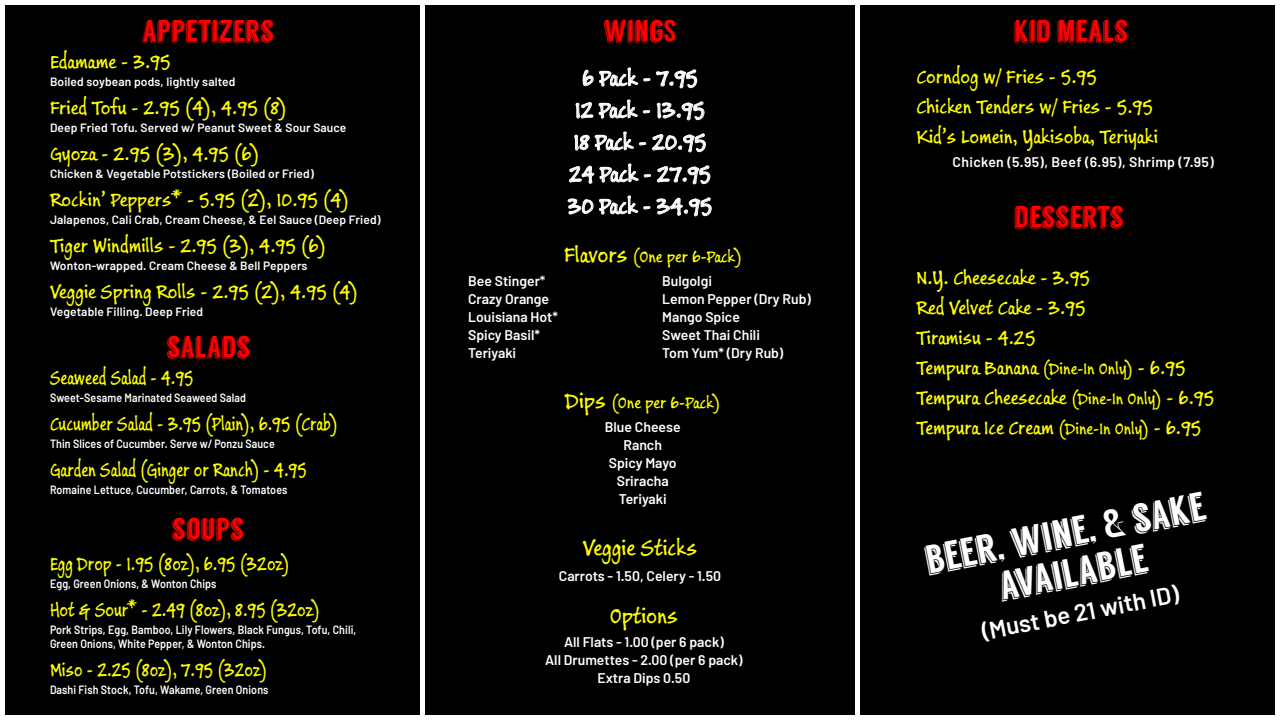
<style>
.page{position:relative;width:1280px;height:720px;background:#fff}
.page>*{position:absolute;margin:0;border:0;box-sizing:border-box;transform-origin:0 0}
.t1{font:40px/40px "Langdon";color:#fff;text-align:center}
.t2{font:30px "Langdon";color:#f00}
.t3{font:24px/32px "Buxton Sketch";color:#fff;text-align:center}
.t4{font:24px "Buxton Sketch";color:#ff0}
.t5{font:600 24px "Barlow";color:#fff}
.t6{font:21px/30px "Buxton Sketch";color:#ff0}
.t7{font:21px "Buxton Sketch";color:#ff0;scale:.89 1}
.t8{font:18px "Buxton Sketch";color:#ff0}
.t9{font:600 14px/18px "Barlow";color:#fff;text-align:center}
.t10{font:600 14px "Barlow";letter-spacing:.025em;color:#fff}
.t11{font:600 12px/14px "Barlow";letter-spacing:.01em;color:#fff;scale:.89 1}
.t12{font:600 12px "Barlow";letter-spacing:.01em;color:#fff}
.s1{font-size:24px}
.s2{font-size:18px}
</style>
<div class="page">
<div style="left:5px;top:5px;width:415px;height:710px;background:#000"></div>
<div style="left:425px;top:5px;width:430px;height:710px;background:#000"></div>
<div style="left:860px;top:5px;width:415px;height:710px;background:#000"></div>
<svg style="left:583px;top:68px;width:114px;height:21px"></svg>
<svg style="left:576px;top:100px;width:74px;height:19px"></svg>
<svg style="left:657px;top:101px;width:48px;height:20px"></svg>
<svg style="left:574px;top:132px;width:72px;height:19px"></svg>
<svg style="left:652px;top:133px;width:54px;height:20px"></svg>
<svg style="left:569px;top:164px;width:82px;height:20px"></svg>
<svg style="left:657px;top:165px;width:53px;height:20px"></svg>
<svg style="left:568px;top:196px;width:82px;height:19px"></svg>
<svg style="left:656px;top:197px;width:56px;height:20px"></svg>
<h2 class="t2" style="left:142px;top:13px;width:134px">APPETIZERS</h2>
<p class="t6" style="left:50px;top:47px;width:122px">Edamame - 3.95</p>
<p class="t12" style="left:50px;top:74px;width:187px">Boiled soybean pods, lightly salted</p>
<p class="t6" style="left:50px;top:93px;width:238px">Fried Tofu - 2.95 (4), 4.95 (8)</p>
<p class="t12" style="left:50px;top:120px;width:298px">Deep Fried Tofu. Served w/ Peanut Sweet &amp; Sour Sauce</p>
<p class="t6" style="left:50px;top:139px;width:211px">Gyoza - 2.95 (3), 4.95 (6)</p>
<p class="t12" style="left:50px;top:166px;width:265px">Chicken &amp; Vegetable Potstickers (Boiled or Fried)</p>
<p class="t6" style="left:50px;top:185px;width:301px">Rockin’ Peppers* - 5.95 (2), 10.95 (4)</p>
<p class="t12" style="left:50px;top:212px;width:332px">Jalapenos, Cali Crab, Cream Cheese, &amp; Eel Sauce (Deep Fried)</p>
<p class="t6" style="left:50px;top:231px;width:278px">Tiger Windmills - 2.95 (3), 4.95 (6)</p>
<p class="t12" style="left:50px;top:258px;width:259px">Wonton-wrapped. Cream Cheese &amp; Bell Peppers</p>
<p class="t6" style="left:50px;top:277px;width:310px">Veggie Spring Rolls - 2.95 (2), 4.95 (4)</p>
<p class="t12" style="left:50px;top:304px;width:155px">Vegetable Filling. Deep Fried</p>
<h2 class="t2" style="left:166px;top:329px;width:86px">SALADS</h2>
<p class="t7" style="left:50px;top:363px;width:163px">Seaweed Salad - 4.95</p>
<p class="t11" style="left:50px;top:391px;width:222px">Sweet-Sesame Marinated Seaweed Salad</p>
<p class="t7" style="left:50px;top:409px;width:325px">Cucumber Salad - 3.95 (Plain), 6.95 (Crab)</p>
<p class="t11" style="left:50px;top:437px;width:254px">Thin Slices of Cucumber. Serve w/ Ponzu Sauce</p>
<p class="t7" style="left:50px;top:455px;width:290px">Garden Salad (Ginger or Ranch) - 4.95</p>
<p class="t11" style="left:50px;top:483px;width:268px">Romaine Lettuce, Cucumber, Carrots, &amp; Tomatoes</p>
<h2 class="t2" style="left:172px;top:511px;width:74px">SOUPS</h2>
<p class="t7" style="left:50px;top:549px;width:271px">Egg Drop - 1.95 (8oz), 6.95 (32oz)</p>
<p class="t11" style="left:50px;top:576px;width:189px">Egg, Green Onions, &amp; Wonton Chips</p>
<p class="t7" style="left:50px;top:595px;width:305px">Hot &amp; Sour* - 2.49 (8oz), 8.95 (32oz)</p>
<p class="t11" style="left:50px;top:622px;width:346px">Pork Strips, Egg, Bamboo, Lily Flowers, Black Fungus, Tofu, Chili,<br>Green Onions, White Pepper, &amp; Wonton Chips.</p>
<p class="t7" style="left:50px;top:655px;width:246px">Miso - 2.25 (8oz), 7.95 (32oz)</p>
<p class="t11" style="left:50px;top:682px;width:247px">Dashi Fish Stock, Tofu, Wakame, Green Onions</p>
<h2 class="t2" style="left:603px;top:13px;width:75px">WINGS</h2>
<h2 class="t2" style="left:1013px;top:13px;width:117px">KID MEALS</h2>
<p class="t3" style="left:568px;top:62px;width:146px">6 Pack - 7.95<br>12 Pack - 13.95<br>18 Pack - 20.95<br>24 Pack - 27.95<br>30 Pack - 34.95</p>
<p class="t8" style="left:564px;top:244px;width:179px"><span class="s1">Flavors</span> (One per 6-Pack)</p>
<p class="t9" style="left:468px;top:272px;width:79px">Bee Stinger*</p>
<p class="t9" style="left:662px;top:272px;width:51px">Bulgolgi</p>
<p class="t9" style="left:468px;top:290px;width:83px">Crazy Orange</p>
<p class="t9" style="left:662px;top:290px;width:150px">Lemon Pepper (Dry Rub)</p>
<p class="t9" style="left:468px;top:308px;width:91px">Louisiana Hot*</p>
<p class="t9" style="left:662px;top:308px;width:79px">Mango Spice</p>
<p class="t9" style="left:468px;top:326px;width:73px">Spicy Basil*</p>
<p class="t9" style="left:662px;top:326px;width:99px">Sweet Thai Chili</p>
<p class="t9" style="left:468px;top:344px;width:50px">Teriyaki</p>
<p class="t9" style="left:662px;top:344px;width:123px">Tom Yum* (Dry Rub)</p>
<p class="t8" style="left:565px;top:390px;width:157px"><span class="s1">Dips</span> (One per 6-Pack)</p>
<p class="t9" style="left:605px;top:418px;width:77px">Blue Cheese<br>Ranch<br>Spicy Mayo<br>Sriracha<br>Teriyaki</p>
<p class="t4" style="left:583px;top:531px;width:116px">Veggie Sticks</p>
<p class="t9" style="left:559px;top:566px;width:164px">Carrots - 1.50, Celery - 1.50</p>
<p class="t4" style="left:610px;top:599px;width:70px">Options</p>
<p class="t9" style="left:545px;top:633px;width:199px">All Flats - 1.00 (per 6 pack)<br>All Drumettes - 2.00 (per 6 pack)<br>Extra Dips 0.50</p>
<p class="t6" style="left:916px;top:61px;width:243px">Corndog w/ Fries - 5.95<br>Chicken Tenders w/ Fries - 5.95<br>Kid’s Lomein, Yakisoba, Teriyaki</p>
<p class="t10" style="left:953px;top:153px;width:263px">Chicken (5.95), Beef (6.95), Shrimp (7.95)</p>
<h2 class="t2" style="left:1014px;top:199px;width:112px">DESSERTS</h2>
<p class="t6" style="left:916px;top:263px;width:299px">N.Y. Cheesecake - 3.95<br>Red Velvet Cake - 3.95<br>Tiramisu - 4.25<br>Tempura Banana <span class="s2">(Dine-In Only)</span> - 6.95<br>Tempura Cheesecake <span class="s2">(Dine-In Only)</span> - 6.95<br>Tempura Ice Cream <span class="s2">(Dine-In Only)</span> - 6.95</p>
<h1 class="t1" style="left:921px;top:540px;width:286px;rotate:-11deg">BEER, WINE, &amp; SAKE<br>AVAILABLE</h1>
<p class="t5" style="left:979px;top:617px;width:202px;rotate:-11deg">(Must be 21 with ID)</p>
</div>
